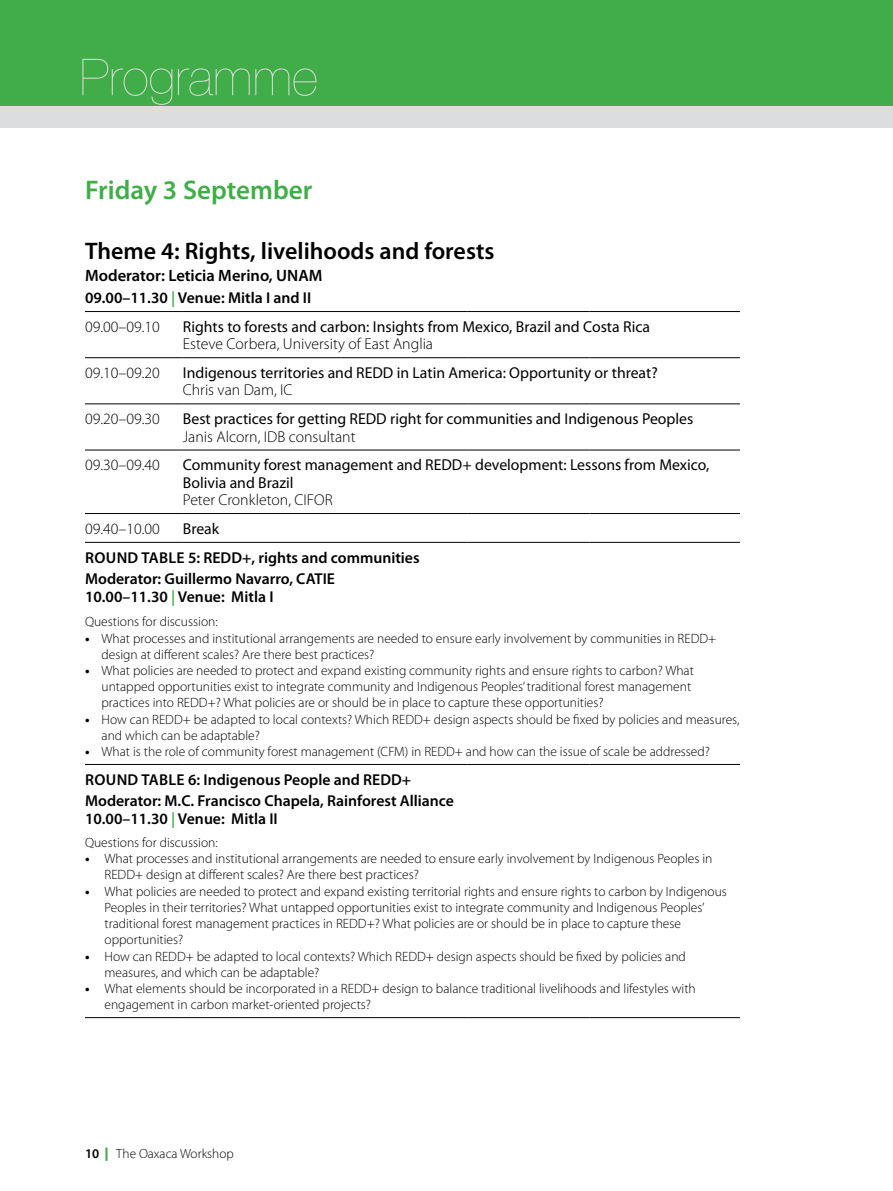
<style>
.page{position:relative;width:893px;height:1191px;background:#fff}
.page>*{position:absolute;margin:0;border:0;box-sizing:border-box;transform-origin:0 0}
.t1{font:200 51px "Helvetica Neue LT Std";color:#dcddde}
.t2{font:600 27px "Myriad Pro";color:#41ad49}
.t3{font:600 24px "Myriad Pro";color:#000}
.t4{font:600 16.5px "Myriad Pro";color:#000}
.t5{font:15.75px/17.2px "Myriad Pro";color:#000}
.t6{font:600 15.75px/21.6px "Myriad Pro";color:#000}
.t7{font:300 15.75px "Myriad Pro";color:#000}
.t8{font:300 13.5px/16.2px "Myriad Pro";color:#000}
.t9{font:300 13.35px "Myriad Pro";color:#000}
.s1{color:#41ad49}
.s2{font-weight:300}
.s3{font-weight:700}
.s4{font-weight:600}
.s5{font-family:"Helvetica Neue LT Std";font-weight:900;color:#41ad49}
</style>
<div class="page">
<div style="left:0;top:0;width:893px;height:128px;background:#41ad49"></div>
<div style="left:0;top:106px;width:893px;height:22px;background:#dcddde"></div>
<hr style="left:85px;top:311px;width:98px;height:1px;background:#000">
<hr style="left:183px;top:311px;width:138px;height:1px;background:#000">
<hr style="left:321px;top:311px;width:147px;height:1px;background:#000">
<hr style="left:468px;top:311px;width:122px;height:1px;background:#000">
<hr style="left:590px;top:311px;width:150px;height:1px;background:#000">
<hr style="left:85px;top:357px;width:98px;height:1px;background:#000">
<hr style="left:183px;top:357px;width:138px;height:1px;background:#000">
<hr style="left:321px;top:357px;width:147px;height:1px;background:#000">
<hr style="left:468px;top:357px;width:122px;height:1px;background:#000">
<hr style="left:590px;top:357px;width:150px;height:1px;background:#000">
<hr style="left:85px;top:403px;width:98px;height:1px;background:#000">
<hr style="left:183px;top:403px;width:138px;height:1px;background:#000">
<hr style="left:321px;top:403px;width:147px;height:1px;background:#000">
<hr style="left:468px;top:403px;width:122px;height:1px;background:#000">
<hr style="left:590px;top:403px;width:150px;height:1px;background:#000">
<hr style="left:85px;top:450px;width:98px;height:1px;background:#000">
<hr style="left:183px;top:450px;width:138px;height:1px;background:#000">
<hr style="left:321px;top:450px;width:147px;height:1px;background:#000">
<hr style="left:468px;top:450px;width:122px;height:1px;background:#000">
<hr style="left:590px;top:450px;width:150px;height:1px;background:#000">
<hr style="left:85px;top:513px;width:98px;height:1px;background:#000">
<hr style="left:183px;top:513px;width:138px;height:1px;background:#000">
<hr style="left:321px;top:513px;width:147px;height:1px;background:#000">
<hr style="left:468px;top:513px;width:122px;height:1px;background:#000">
<hr style="left:590px;top:513px;width:150px;height:1px;background:#000">
<hr style="left:85px;top:542px;width:98px;height:1px;background:#000">
<hr style="left:183px;top:542px;width:138px;height:1px;background:#000">
<hr style="left:321px;top:542px;width:147px;height:1px;background:#000">
<hr style="left:468px;top:542px;width:122px;height:1px;background:#000">
<hr style="left:590px;top:542px;width:150px;height:1px;background:#000">
<hr style="left:85px;top:764px;width:98px;height:1px;background:#000">
<hr style="left:183px;top:764px;width:138px;height:1px;background:#000">
<hr style="left:321px;top:764px;width:147px;height:1px;background:#000">
<hr style="left:468px;top:764px;width:122px;height:1px;background:#000">
<hr style="left:590px;top:764px;width:150px;height:1px;background:#000">
<hr style="left:85px;top:1017px;width:98px;height:1px;background:#000">
<hr style="left:183px;top:1017px;width:138px;height:1px;background:#000">
<hr style="left:321px;top:1017px;width:147px;height:1px;background:#000">
<hr style="left:468px;top:1017px;width:122px;height:1px;background:#000">
<hr style="left:590px;top:1017px;width:150px;height:1px;background:#000">
<h1 class="t1" style="left:80px;top:48px;width:240px">Programme</h1>
<h2 class="t2" style="left:85px;top:173px;width:229px">Friday 3 September</h2>
<h3 class="t3" style="left:85px;top:236px;width:411px">Theme 4: Rights, livelihoods and forests</h3>
<p class="t4" style="left:85px;top:265px;width:239px">Moderator: Leticia Merino, UNAM</p>
<p class="t6" style="left:85px;top:283px;width:228px;line-height:28.8px">09.00–11.30 <span class="s1">|</span> Venue: Mitla I and II<br><span class="s2">09.00–09.10</span></p>
<p class="t5" style="left:183px;top:318px;width:469px">Rights to forests and carbon: Insights from Mexico, Brazil and Costa Rica</p>
<p class="t7" style="left:183px;top:334px;width:252px">Esteve Corbera, University of East Anglia</p>
<p class="t7" style="left:85px;top:363px;width:76px">09.10–09.20</p>
<p class="t5" style="left:183px;top:364px;width:476px">Indigenous territories and REDD in Latin America: Opportunity or threat?</p>
<p class="t7" style="left:183px;top:380px;width:111px">Chris van Dam, IC</p>
<p class="t7" style="left:85px;top:409px;width:76px">09.20–09.30</p>
<p class="t5" style="left:183px;top:410px;width:512px">Best practices for getting REDD right for communities and Indigenous Peoples</p>
<p class="t7" style="left:183px;top:427px;width:174px">Janis Alcorn, IDB consultant</p>
<p class="t7" style="left:85px;top:455px;width:76px">09.30–09.40</p>
<p class="t5" style="left:183px;top:456px;width:528px">Community forest management and REDD+ development: Lessons from Mexico,<br>Bolivia and Brazil</p>
<p class="t7" style="left:183px;top:490px;width:151px">Peter Cronkleton, CIFOR</p>
<p class="t7" style="left:85px;top:519px;width:76px">09.40–10.00</p>
<p class="t5" style="left:183px;top:520px;width:38px">Break</p>
<p class="t6" style="left:85px;top:546px;width:336px">Rou nd Table 5: REDD+, rights and communities<br>Moderator: Guillermo Navarro, CATIE</p>
<p class="t6" style="left:85px;top:585px;width:190px">10.00–11.30 <span class="s1">|</span> Venue: Mitla I</p>
<p class="t8" style="left:85px;top:613px;width:134px">Questions for discussion:</p>
<p class="t8" style="left:102px;top:630px;width:616px;text-indent:-16px"><span class="s3">•</span> What processes and institutional arrangements are needed to ensure early involvement by communities in REDD+ design at different scales? Are there best practices?</p>
<p class="t8" style="left:102px;top:662px;width:594px;text-indent:-16px"><span class="s3">•</span> What policies are needed to protect and expand existing community rights and ensure rights to carbon? What untapped opportunities exist to integrate community and Indigenous Peoples’ traditional forest management practices into REDD+? What policies are or should be in place to capture these opportunities?</p>
<p class="t8" style="left:102px;top:711px;width:639px;text-indent:-16px"><span class="s3">•</span> How can REDD+ be adapted to local contexts? Which REDD+ design aspects should be fixed by policies and measures, and which can be adaptable?</p>
<p class="t8" style="left:85px;top:743px;width:626px"><span class="s3">•</span> What is the role of community forest management (CFM) in REDD+ and how can the issue of scale be addressed?</p>
<p class="t6" style="left:85px;top:768px;width:370px">Rou nd Table 6: Indigenous People and REDD+<br>Moderator: M.C. Francisco Chapela, Rainforest Alliance</p>
<p class="t6" style="left:85px;top:807px;width:194px">10.00–11.30 <span class="s1">|</span> Venue: Mitla II</p>
<p class="t8" style="left:85px;top:834px;width:134px">Questions for discussion:</p>
<p class="t8" style="left:105px;top:850px;width:609px;text-indent:-19px"><span class="s3">•</span> What processes and institutional arrangements are needed to ensure early involvement by Indigenous Peoples in<br>REDD+ design at different scales? Are there best practices?</p>
<p class="t8" style="left:105px;top:883px;width:624px;text-indent:-19px"><span class="s3">•</span> What policies are needed to protect and expand existing territorial rights and ensure rights to carbon by Indigenous Peoples in their territories? What untapped opportunities exist to integrate community and Indigenous Peoples’ traditional forest management practices in REDD+? What policies are or should be in place to capture these opportunities?</p>
<p class="t8" style="left:105px;top:947px;width:583px;text-indent:-19px"><span class="s3">•</span> How can REDD+ be adapted to local contexts? Which REDD+ design aspects should be fixed by policies and measures, and which can be adaptable?</p>
<p class="t8" style="left:105px;top:980px;width:593px;text-indent:-19px"><span class="s3">•</span> What elements should be incorporated in a REDD+ design to balance traditional livelihoods and lifestyles with engagement in carbon market-oriented projects?</p>
<p class="t9" style="left:85px;top:1146px;width:150px"><span class="s4">10</span> <span class="s5">|</span> The Oaxaca Workshop</p>
</div>
